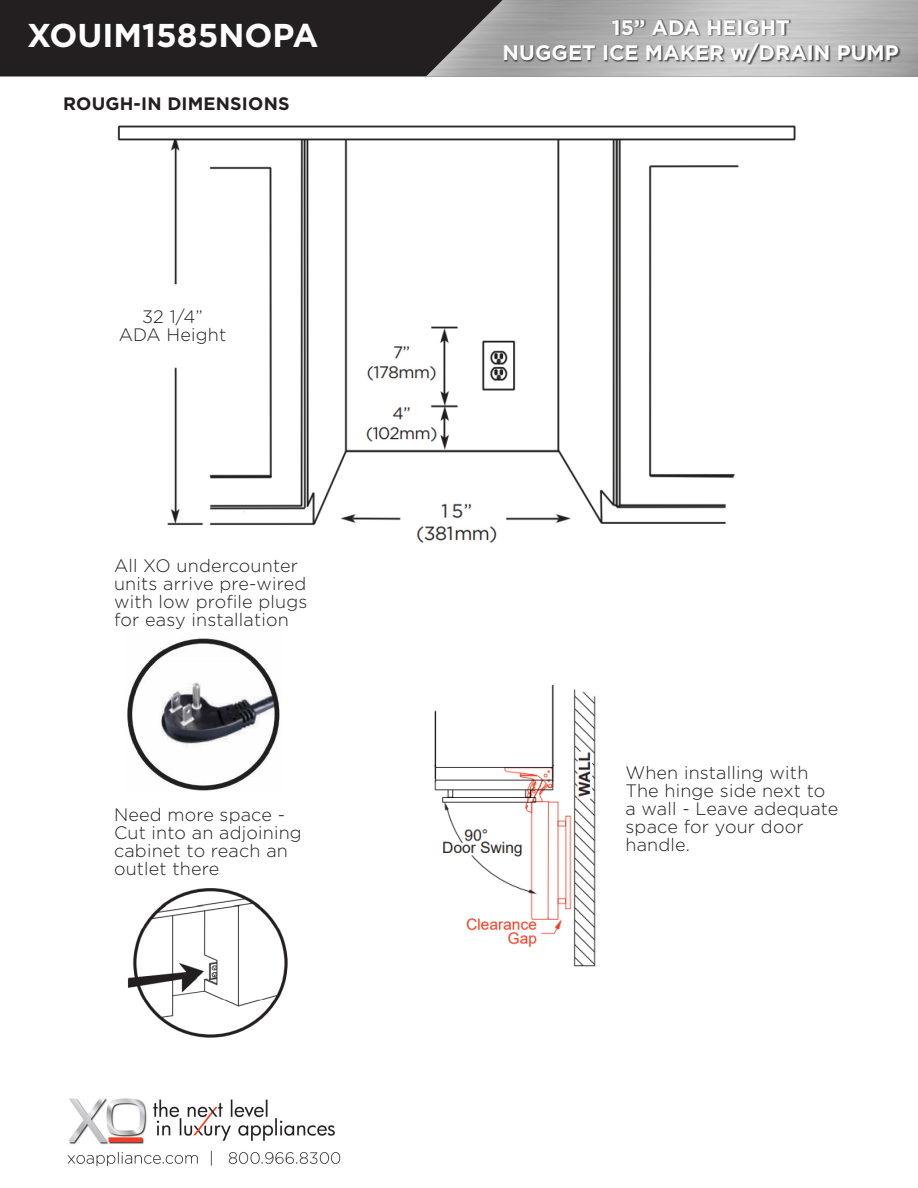
<style>
.page{position:relative;width:918px;height:1188px;background:#fff}
.page>*{position:absolute;margin:0;border:0;box-sizing:border-box;transform-origin:0 0}
.t1{font:700 33px "Gotham";color:#fff}
.t2{font:700 21px "Gotham";color:#fff}
.t3{font:300 18px/18px "Gotham";letter-spacing:.01em;color:#231f20}
.t4{font:700 18px "Gotham";letter-spacing:.01em;color:#231f20}
.t5{font:300 16.5px "Gotham";letter-spacing:.01em;color:#231f20}
</style>
<div class="page">
<div style="left:0;top:0;width:426px;height:76px;background:#231f20"></div>
<img style="left:426px;top:0;width:492px;height:76px">
<img style="left:117px;top:125px;width:679px;height:418px">
<img style="left:127px;top:638px;width:153px;height:153px">
<img style="left:127px;top:888px;width:161px;height:150px">
<img style="left:67px;top:1098px;width:274px;height:69px">
<img style="left:434px;top:684px;width:162px;height:283px">
<div style="left:504px;top:20px;width:396px;height:45px;background:#231f20;opacity:.75"></div>
<div style="left:114px;top:295px;width:117px;height:60px;background:#fff"></div>
<p class="t1" style="left:27px;top:14px;width:293px">XOUIM1585NOPA</p>
<p class="t4" style="left:63px;top:92px;width:228px">ROUGH-IN DIMENSIONS</p>
<p class="t5" style="left:140px;top:305px;width:71px">31-13/16”</p>
<p class="t5" style="left:120px;top:326px;width:110px">ADA HEIGHT</p>
<p class="t3" style="left:142px;top:307px;width:62px">32 1/4”</p>
<p class="t3" style="left:119px;top:325px;width:109px">ADA Height</p>
<p class="t3" style="left:114px;top:557px;width:186px">All XO undercounter</p>
<p class="t3" style="left:114px;top:575px;width:194px">units arrive pre-wired</p>
<p class="t3" style="left:114px;top:593px;width:195px">with low profile plugs</p>
<p class="t3" style="left:114px;top:611px;width:176px">for easy installation</p>
<p class="t3" style="left:114px;top:806px;width:173px">Need more space -</p>
<p class="t3" style="left:114px;top:824px;width:189px">Cut into an adjoining</p>
<p class="t3" style="left:114px;top:842px;width:175px">cabinet to reach an</p>
<p class="t3" style="left:114px;top:860px;width:107px">outlet there</p>
<p class="t2" style="left:612px;top:13px;width:179px">15” ADA HEIGHT</p>
<p class="t2" style="left:503px;top:39px;width:398px">NUGGET ICE MAKER w/DRAIN PUMP</p>
<p class="t3" style="left:626px;top:764px;width:184px">When installing with</p>
<p class="t3" style="left:626px;top:782px;width:214px">The hinge side next to a wall - Leave adequate space for your door handle.</p>
</div>
